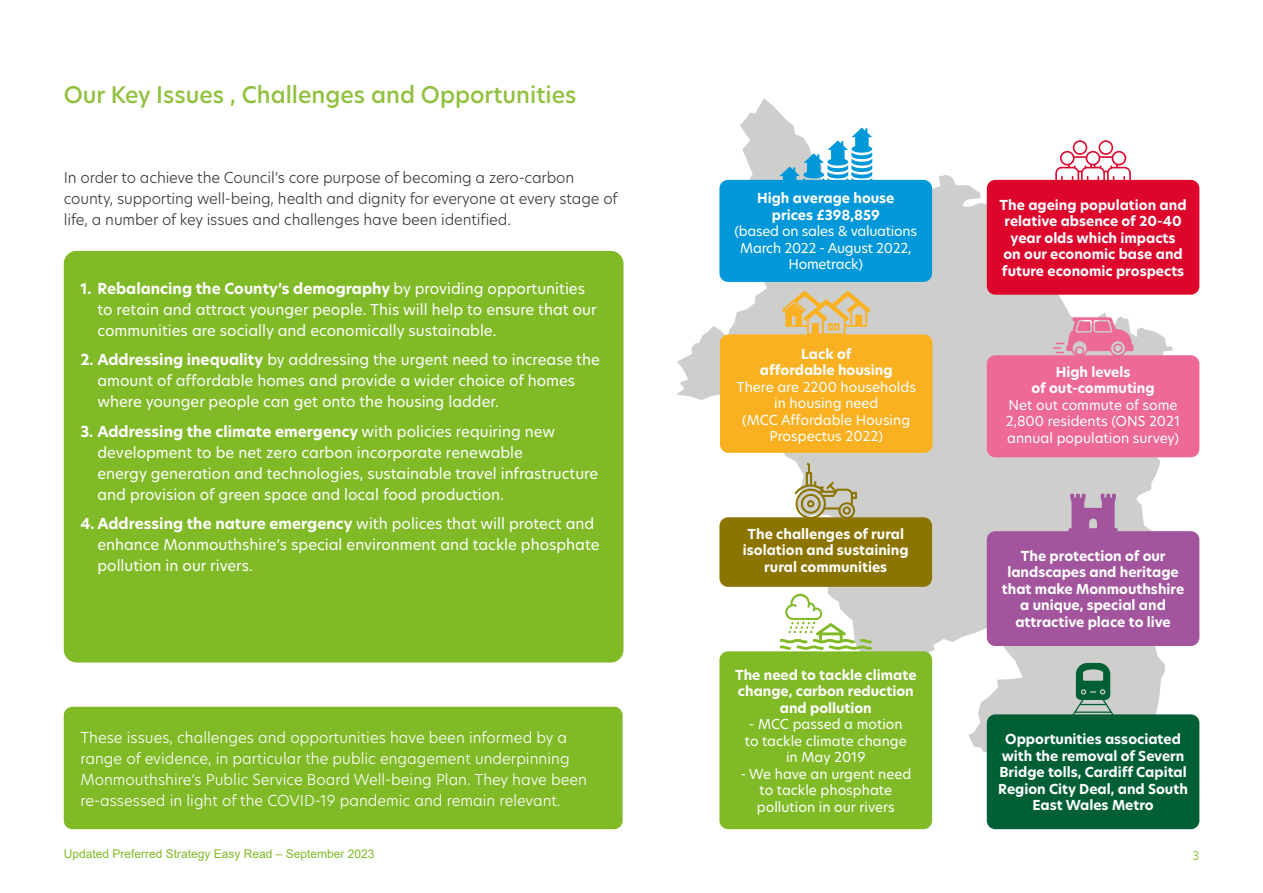
<style>
.page{position:relative;width:1263px;height:893px;background:#fff}
.page>*{position:absolute;margin:0;border:0;box-sizing:border-box;transform-origin:0 0}
.t1{font:500 22.5px "New Hero";color:#91c13e}
.t2{font:14.85px/21px "New Hero";color:#fff}
.t3{font:300 14.85px/21px "New Hero";color:#fff}
.t4{font:300 14.85px/21px "New Hero";letter-spacing:-.01em;color:#3c3c3b}
.t5{font:700 13.5px/16.5px "New Hero";color:#fff;text-align:center}
.t6{font:13.5px/16.5px "New Hero";color:#fff;text-align:center}
.t7{font:13.5px/16.5px "New Hero";letter-spacing:-.02em;color:#fff;text-align:center}
.t8{font:12px "Arial";color:#80ba27}
.t9{font:300 12px "New Hero";color:#80ba27}
.s1{font-weight:700}
.s2{color:#80bb27}
</style>
<div class="page">
<svg style="left:676px;top:98px;width:497px;height:728px"></svg>
<div style="left:64px;top:707px;width:559px;height:122px;background:#80ba27;border-radius:9px"></div>
<div style="left:64px;top:251px;width:559px;height:411px;background:#80ba27;border-radius:13px"></div>
<svg style="left:779px;top:128px;width:93px;height:52px"></svg>
<div style="left:719px;top:180px;width:213px;height:102px;background:#0098d8;border-radius:9px"></div>
<div style="left:987px;top:714px;width:212px;height:115px;background:#005f35;border-radius:9px"></div>
<svg style="left:1071px;top:663px;width:44px;height:52px;background:#6a9883"></svg>
<div style="left:987px;top:531px;width:212px;height:115px;background:#a2559d;border-radius:9px"></div>
<svg style="left:1068px;top:494px;width:49px;height:38px;background:#ae76aa"></svg>
<div style="left:987px;top:355px;width:212px;height:102px;background:#ec6998;border-radius:9px"></div>
<svg style="left:1053px;top:317px;width:80px;height:39px;background:#df9ab3"></svg>
<div style="left:987px;top:180px;width:212px;height:115px;background:#dd052b;border-radius:9px"></div>
<svg style="left:1055px;top:140px;width:76px;height:40px"></svg>
<div style="left:720px;top:334px;width:212px;height:119px;background:#f9b122;border-radius:9px"></div>
<svg style="left:782px;top:291px;width:88px;height:44px;background:#dec28a"></svg>
<div style="left:719px;top:517px;width:213px;height:70px;background:#8c7400;border-radius:9px"></div>
<svg style="left:793px;top:463px;width:64px;height:55px;background:#c3bda0"></svg>
<div style="left:719px;top:651px;width:213px;height:178px;background:#80ba27;border-radius:9px"></div>
<svg style="left:779px;top:593px;width:93px;height:59px"></svg>
<h1 class="t1" style="left:64px;top:79px;width:514px">Our Key Issues , Challenges and Opportunities</h1>
<p class="t4" style="left:64px;top:167px;width:555px">In order to achieve the Council’s core purpose of becoming a zero-carbon county, supporting well-being, health and dignity for everyone at every stage of life, a number of key issues and challenges have been identified.</p>
<p class="t2" style="left:97px;top:278px;width:501px;text-indent:-17px"><span class="s1">1. Rebalancing the County’s demography</span> by providing opportunities to retain and attract younger people. This will help to ensure that our communities are socially and economically sustainable.</p>
<p class="t2" style="left:97px;top:349px;width:504px;text-indent:-17px"><span class="s1">2. Addressing inequality</span> by addressing the urgent need to increase the amount of affordable homes and provide a wider choice of homes where younger people can get onto the housing ladder.</p>
<p class="t2" style="left:97px;top:421px;width:502px;text-indent:-17px"><span class="s1">3. Addressing the climate emergency</span> with policies requiring new development to be net zero carbon incorporate renewable<br>energy generation and technologies, sustainable travel infrastructure and provision of green space and local food production.</p>
<p class="t2" style="left:97px;top:513px;width:504px;text-indent:-17px"><span class="s1">4. Addressing the nature emergency</span> with polices that will protect and enhance Monmouthshire’s special environment and tackle phosphate pollution in our rivers.</p>
<p class="t5" style="left:757px;top:190px;width:139px">High average house prices £398,859</p>
<p class="t7" style="left:734px;top:223px;width:184px">(based on sales &amp; valuations<br>March 2022 - August 2022,<br>Hometrack)</p>
<p class="t5" style="left:760px;top:346px;width:134px">Lack of<br>affordable housing</p>
<p class="t6" style="left:736px;top:379px;width:181px">There are 2200 households in housing need<br>(MCC Affordable Housing<br>Prospectus 2022)</p>
<p class="t5" style="left:743px;top:525px;width:167px">The challenges of rural isolation and sustaining rural communities</p>
<p class="t5" style="left:1000px;top:196px;width:188px">The ageing population and relative absence of 20-40 year olds which impacts<br>on our economic base and future economic prospects</p>
<p class="t5" style="left:1031px;top:364px;width:125px">High levels<br>of out-commuting</p>
<p class="t6" style="left:1006px;top:396px;width:176px;text-align:left">Net out commute of some<br>2,800 residents (ONS 2021 annual population survey)</p>
<p class="t5" style="left:1002px;top:548px;width:184px">The protection of our landscapes and heritage that make Monmouthshire a unique, special and attractive place to live</p>
<p class="t5" style="left:735px;top:666px;width:183px">The need to tackle climate change, carbon reduction and pollution</p>
<p class="t6" style="left:745px;top:716px;width:163px">- MCC passed a motion to tackle climate change in May 2019</p>
<p class="t6" style="left:740px;top:765px;width:172px">- We have an urgent need to tackle phosphate pollution in our rivers</p>
<p class="t3" style="left:80px;top:726px;width:508px">These issues, challenges and opportunities have been informed by a range of evidence, in particular the public engagement underpinning Monmouthshire’s Public Service Board Well-being Plan. They have been re-assessed in light of the COVID-19 pandemic and remain relevant.</p>
<p class="t5" style="left:998px;top:731px;width:191px">Opportunities associated with the removal of Severn<br>Bridge tolls, Cardiff Capital<br>Region City Deal, and South<br>East Wales Metro</p>
<p class="t8" style="left:64px;top:846px;width:312px"><span class="s2">Updated</span> Preferred Strategy Easy Read – <span class="s2">September</span> 202<span class="s2">3</span></p>
<p class="t9" style="left:1192px;top:847px;width:8px">3</p>
</div>
